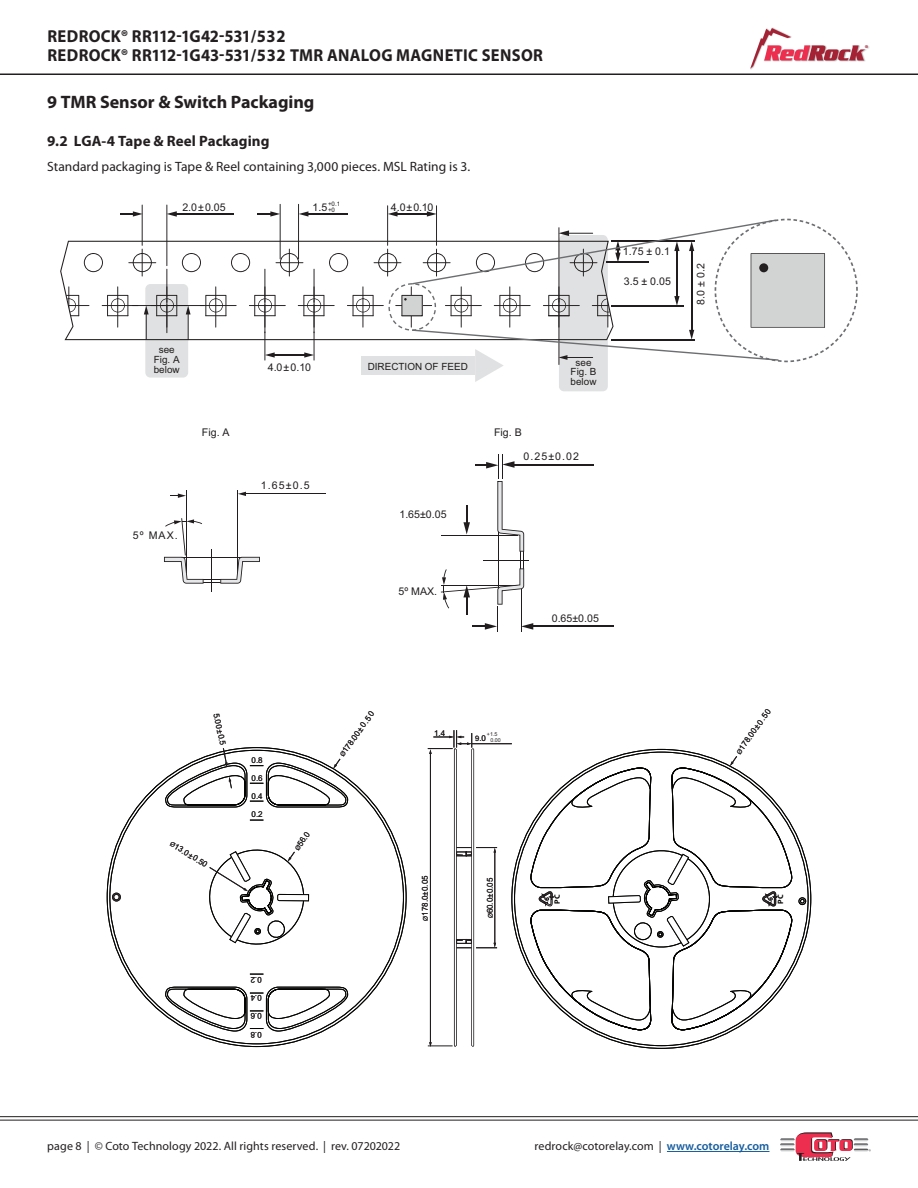
<style>
.page{position:relative;width:918px;height:1188px;background:#fff}
.page>*{position:absolute;margin:0;border:0;box-sizing:border-box;transform-origin:0 0}
.t1{font:700 18px "Myriad Pro";color:#231f20}
.t2{font:700 17.4px "Myriad Pro";letter-spacing:.015em;color:#231f20;scale:.95 1}
.t3{font:700 15px "Myriad Pro";letter-spacing:.005em;color:#231f20}
.t4{font:13.5px "Myriad Pro";color:#231f20}
.t5{font:12px "Myriad Pro";letter-spacing:.005em;color:#231f20}
.t6{font:10.65px "Arial";color:#211d1e}
.t7{font:9.9px/9.9px "Arial";color:#211d1e;text-align:center}
.t8{font:8.1px "Arial";color:#211d1e}
.t9{font:700 7.8px "Myriad Pro";color:#040503}
.t10{font:6.15px "Arial";color:#211d1e}
.t11{font:5.4px/5.4px "Arial";color:#211d1e}
.t12{font:500 4.35px "Serpentine";color:#a52235}
.s1{font-size:10.65px}
.s2{font-size:6.45px}
.s3{font-size:7.5px}
.s4{font-weight:600;color:#175d9e}
</style>
<div class="page">
<svg style="left:750px;top:28px;width:115px;height:41px"></svg>
<hr style="left:0;top:74px;width:918px;height:1px;background:#231f20">
<hr style="left:667px;top:1151px;width:102px;height:1px;background:#175d9e">
<svg style="left:780px;top:1132px;width:91px;height:29px"></svg>
<hr style="left:0;top:1120px;width:918px;height:1px;background:#231f20">
<hr style="left:0;top:1116px;width:918px;height:1px;background:#231f20">
<svg style="left:107px;top:747px;width:300px;height:300px"></svg>
<svg style="left:250px;top:820px;width:13px;height:1px"></svg>
<svg style="left:112px;top:893px;width:9px;height:9px"></svg>
<hr style="left:472px;top:743px;width:40px;height:1px;background:#211d1e">
<hr style="left:430px;top:753px;width:1px;height:290px;background:#211d1e">
<hr style="left:454px;top:749px;width:3px;height:297px;background:#211d1e">
<hr style="left:471px;top:749px;width:3px;height:297px;background:#211d1e">
<svg style="left:428px;top:1042px;width:25px;height:5px"></svg>
<svg style="left:165px;top:748px;width:184px;height:60px"></svg>
<svg style="left:250px;top:974px;width:13px;height:1px"></svg>
<svg style="left:165px;top:986px;width:184px;height:46px"></svg>
<svg style="left:202px;top:842px;width:108px;height:110px"></svg>
<svg style="left:428px;top:730px;width:69px;height:219px"></svg>
<svg style="left:511px;top:749px;width:300px;height:300px"></svg>
<svg style="left:530px;top:767px;width:263px;height:264px"></svg>
<svg style="left:539px;top:891px;width:15px;height:15px"></svg>
<svg style="left:608px;top:853px;width:198px;height:94px"></svg>
<div style="left:559px;top:235px;width:49px;height:156px;background:#e0e1e2;border-radius:5px"></div>
<hr style="left:531px;top:626px;width:82px;height:1px;background:#211d1e">
<hr style="left:512px;top:464px;width:82px;height:1px;background:#211d1e">
<svg style="left:441px;top:455px;width:92px;height:177px"></svg>
<svg style="left:170px;top:494px;width:16px;height:4px"></svg>
<hr style="left:245px;top:493px;width:81px;height:1px;background:#211d1e">
<svg style="left:238px;top:492px;width:8px;height:4px"></svg>
<hr style="left:186px;top:491px;width:1px;height:82px;background:#211d1e">
<hr style="left:237px;top:491px;width:1px;height:82px;background:#211d1e">
<hr style="left:211px;top:549px;width:1px;height:43px;background:#211d1e">
<svg style="left:164px;top:518px;width:96px;height:66px"></svg>
<hr style="left:166px;top:205px;width:1px;height:61px;background:#231f20">
<hr style="left:142px;top:205px;width:1px;height:41px;background:#231f20">
<hr style="left:298px;top:204px;width:1px;height:55px;background:#231f20">
<hr style="left:280px;top:204px;width:1px;height:55px;background:#231f20">
<hr style="left:436px;top:205px;width:1px;height:41px;background:#231f20">
<hr style="left:387px;top:205px;width:1px;height:41px;background:#231f20">
<svg style="left:61px;top:211px;width:797px;height:171px"></svg>
<h2 class="t2" style="left:47px;top:27px;width:252px">REDROCK® RR112-1G42-531/532</h2>
<h2 class="t2" style="left:47px;top:45px;width:523px">REDROCK® RR112-1G43-531/532 TMR ANALOG MAGNETIC SENSOR</h2>
<p class="t1" style="left:47px;top:92px;width:269px">9 TMR Sensor &amp; Switch Packaging</p>
<p class="t3" style="left:47px;top:133px;width:224px">9.2 LGA-4 Tape &amp; Reel Packaging</p>
<p class="t4" style="left:47px;top:159px;width:424px">Standard packaging is Tape &amp; Reel containing 3,000 pieces. MSL Rating is 3.</p>
<p class="t10" style="left:313px;top:200px;width:29px"><span class="s1">1.5</span>+0.1</p>
<p class="t6" style="left:182px;top:200px;width:45px">2.0±0.05</p>
<p class="t10" style="left:328px;top:206px;width:9px">+0</p>
<p class="t6" style="left:391px;top:200px;width:44px">4.0±0.10</p>
<p class="t7" style="left:154px;top:345px;width:27px">see<br>Fig. A below</p>
<p class="t6" style="left:268px;top:360px;width:45px">4.0±0.10</p>
<p class="t7" style="left:368px;top:361px;width:102px">DIRECTION OF FEED</p>
<p class="t6" style="left:202px;top:425px;width:29px">Fig. A</p>
<p class="t6" style="left:494px;top:425px;width:29px">Fig. B</p>
<p class="t7" style="left:571px;top:357px;width:27px">see<br>Fig. B below</p>
<p class="t6" style="left:133px;top:529px;width:47px">5º MAX.</p>
<p class="t6" style="left:261px;top:479px;width:50px">1.65±0.5</p>
<p class="t6" style="left:399px;top:507px;width:49px">1.65±0.05</p>
<p class="t6" style="left:399px;top:584px;width:40px">5º MAX.</p>
<p class="t6" style="left:524px;top:449px;width:57px">0.25±0.02</p>
<p class="t6" style="left:552px;top:611px;width:49px">0.65±0.05</p>
<p class="t6" style="left:623px;top:244px;width:49px">1.75 ± 0.1</p>
<p class="t6" style="left:624px;top:275px;width:49px">3.5 ± 0.05</p>
<p class="t6" style="left:694px;top:305px;width:43px;rotate:-90deg">8.0 ± 0.2</p>
<p class="t8" style="left:222px;top:712px;width:34px;rotate:78deg">5.00±0.5</p>
<p class="t8" style="left:174px;top:838px;width:44px;rotate:32deg"><span class="s2">Ø</span>13.0±0.50</p>
<p class="t8" style="left:252px;top:754px;width:13px">0.8</p>
<p class="t8" style="left:252px;top:773px;width:13px">0.6</p>
<p class="t8" style="left:252px;top:791px;width:13px">0.4</p>
<p class="t8" style="left:252px;top:809px;width:13px">0.2</p>
<p class="t8" style="left:337px;top:752px;width:55px;rotate:-54deg"><span class="s2">Ø</span>178.00±0.50</p>
<p class="t8" style="left:292px;top:846px;width:22px;rotate:-54deg"><span class="s2">Ø</span>56.0</p>
<p class="t8" style="left:434px;top:727px;width:13px">1.4</p>
<p class="t8" style="left:475px;top:733px;width:12px"><span class="s3">9</span>.0</p>
<p class="t11" style="left:490px;top:732px;width:12px;text-indent:-3px">+1.5<br>0.00</p>
<p class="t8" style="left:734px;top:750px;width:55px;rotate:-54deg"><span class="s2">Ø</span>178.00±0.50</p>
<p class="t8" style="left:262px;top:985px;width:13px;rotate:-180deg">0.2</p>
<p class="t8" style="left:262px;top:1003px;width:13px;rotate:-180deg">0.4</p>
<p class="t8" style="left:262px;top:1021px;width:13px;rotate:-180deg">0.6</p>
<p class="t8" style="left:262px;top:1040px;width:13px;rotate:-180deg">0.8</p>
<p class="t8" style="left:420px;top:921px;width:47px;rotate:-90deg"><span class="s2">Ø</span>178.0±0.05</p>
<p class="t8" style="left:485px;top:918px;width:42px;rotate:-90deg"><span class="s2">Ø</span>60.0±0.05</p>
<p class="t9" style="left:552px;top:904px;width:11px;rotate:-90deg">PC</p>
<p class="t9" style="left:776px;top:904px;width:11px;rotate:-90deg">PC</p>
<p class="t5" style="left:47px;top:1140px;width:354px">page 8 | © Coto Technology 2022. All rights reserved. | rev. 07202022</p>
<p class="t5" style="left:535px;top:1140px;width:236px">redrock@cotorelay.com | <span class="s4">www.cotorelay.com</span></p>
<p class="t12" style="left:865px;top:45px;width:5px">®</p>
</div>
